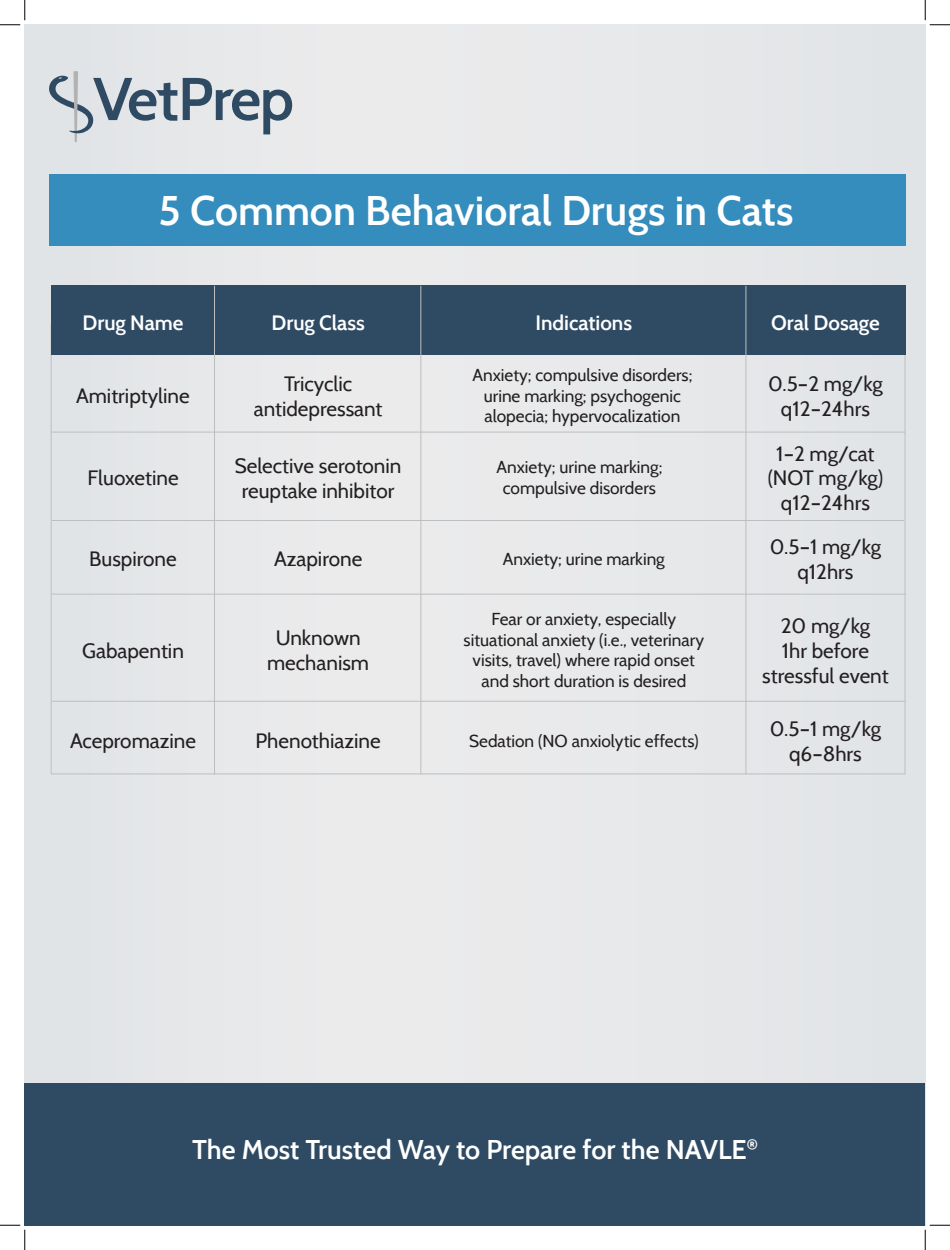
<style>
.page{position:relative;width:950px;height:1250px;background:#fff}
.page>*{position:absolute;margin:0;border:0;box-sizing:border-box;transform-origin:0 0}
.t1{font:600 41.25px "Cabin";color:#fff}
.t2{font:600 27px "Cabin";color:#fff}
.t3{font:20.7px/24.8px "Cabin";color:#231f20;text-align:center}
.t4{font:600 20.7px "Cabin";color:#fff}
.t5{font:17.25px/20.7px "Cabin";color:#231f20;text-align:center}
</style>
<div class="page">
<div style="left:25px;top:25px;width:900px;height:1200px;background:#e7e8ea"></div>
<hr style="left:51px;top:432px;width:854px;height:1px;background:#bdbec0">
<hr style="left:52px;top:520px;width:852px;height:1px;background:#bdbec0">
<hr style="left:51px;top:594px;width:854px;height:1px;background:#bdbec0">
<hr style="left:52px;top:701px;width:853px;height:1px;background:#bdbec0">
<div style="left:51px;top:286px;width:854px;height:69px;background:#2f4b64"></div>
<hr style="left:214px;top:286px;width:1px;height:488px;background:#bdbec0">
<hr style="left:420px;top:286px;width:1px;height:488px;background:#bdbec0">
<hr style="left:745px;top:286px;width:1px;height:488px;background:#bdbec0">
<div style="left:25px;top:1083px;width:900px;height:142px;background:#2f4b64"></div>
<div style="left:49px;top:174px;width:856px;height:72px;background:#348dbd"></div>
<svg style="left:183px;top:78px;width:109px;height:56px"></svg>
<svg style="left:49px;top:71px;width:128px;height:71px"></svg>
<svg style="left:0;top:0;width:26px;height:26px"></svg>
<svg style="left:0;top:1224px;width:26px;height:26px"></svg>
<svg style="left:924px;top:0;width:26px;height:26px"></svg>
<svg style="left:924px;top:1224px;width:26px;height:26px"></svg>
<h1 class="t1" style="left:159px;top:186px;width:636px">5 Common Behavioral Drugs in Cats</h1>
<p class="t4" style="left:82px;top:310px;width:103px">Drug Name</p>
<p class="t4" style="left:271px;top:310px;width:95px">Drug Class</p>
<p class="t4" style="left:535px;top:310px;width:98px">Indications</p>
<p class="t4" style="left:771px;top:310px;width:110px">Oral Dosage</p>
<p class="t3" style="left:76px;top:383px;width:115px">Amitriptyline</p>
<p class="t3" style="left:87px;top:465px;width:93px">Fluoxetine</p>
<p class="t3" style="left:89px;top:546px;width:89px">Buspirone</p>
<p class="t3" style="left:82px;top:638px;width:103px">Gabapentin</p>
<p class="t3" style="left:70px;top:728px;width:128px">Acepromazine</p>
<p class="t5" style="left:472px;top:364px;width:221px">Anxiety; compulsive disorders; urine marking; psychogenic alopecia; hypervocalization</p>
<p class="t5" style="left:496px;top:457px;width:167px">Anxiety; urine marking; compulsive disorders</p>
<p class="t3" style="left:254px;top:371px;width:130px">Tricyclic antidepressant</p>
<p class="t3" style="left:768px;top:371px;width:116px">0.5–2 mg/kg q12–24hrs</p>
<p class="t3" style="left:767px;top:441px;width:117px">1–2 mg/cat (NOT mg/kg) q12–24hrs</p>
<p class="t3" style="left:769px;top:534px;width:113px">0.5–1 mg/kg q12hrs</p>
<p class="t3" style="left:762px;top:613px;width:128px">20 mg/kg<br>1hr before stressful event</p>
<p class="t3" style="left:769px;top:716px;width:113px">0.5–1 mg/kg q6–8hrs</p>
<p class="t3" style="left:235px;top:453px;width:168px">Selective serotonin reuptake inhibitor</p>
<p class="t5" style="left:503px;top:548px;width:164px">Anxiety; urine marking</p>
<p class="t3" style="left:274px;top:546px;width:90px">Azapirone</p>
<p class="t5" style="left:463px;top:608px;width:242px">Fear or anxiety, especially situational anxiety (i.e., veterinary visits, travel) where rapid onset and short duration is desired</p>
<p class="t3" style="left:267px;top:625px;width:103px">Unknown mechanism</p>
<p class="t3" style="left:255px;top:728px;width:127px">Phenothiazine</p>
<p class="t5" style="left:469px;top:730px;width:231px">Sedation (NO anxiolytic effects)</p>
<h2 class="t2" style="left:192px;top:1133px;width:567px">The Most Trusted Way to Prepare for the NAVLE<sup>®</sup></h2>
</div>
